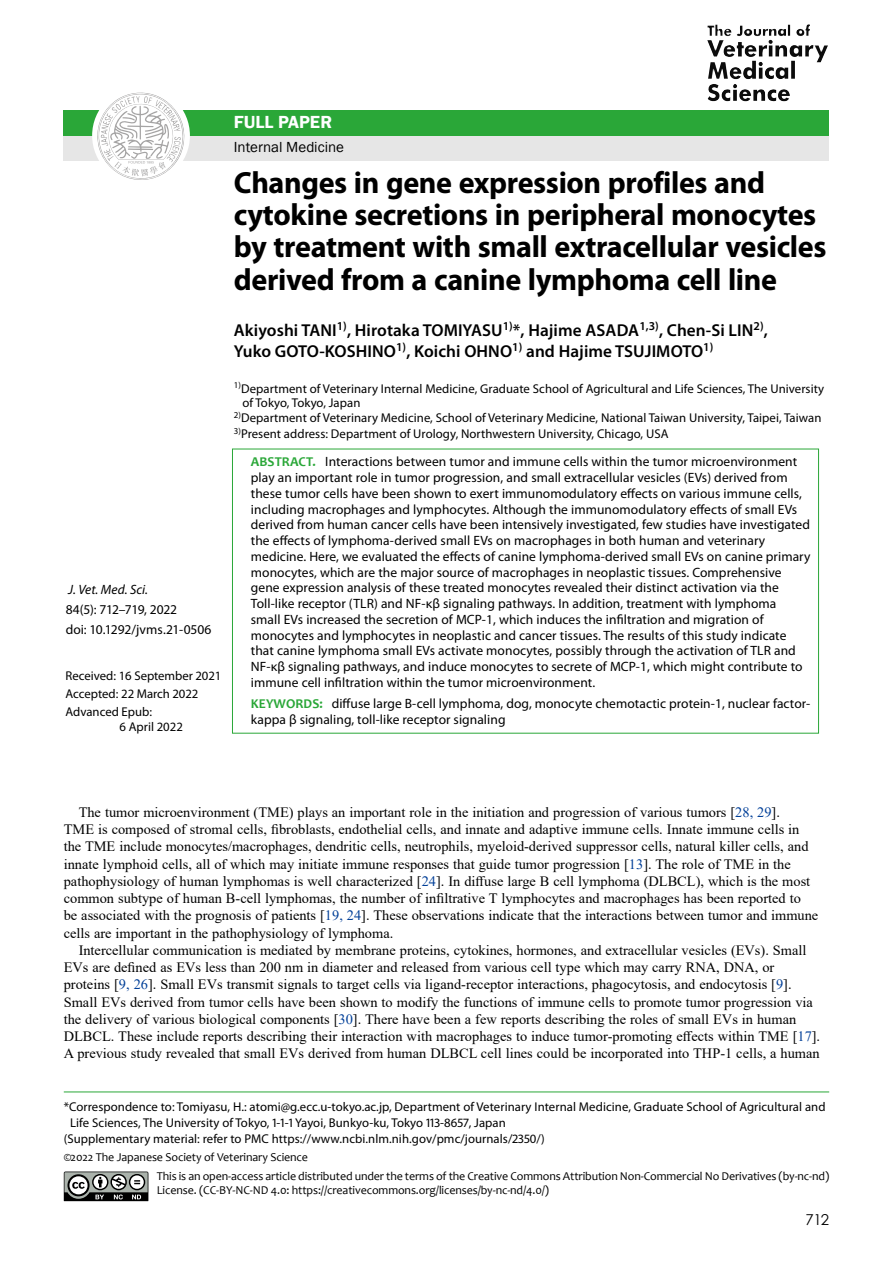
<style>
.page{position:relative;width:893px;height:1263px;background:#fff}
.page>*{position:absolute;margin:0;border:0;box-sizing:border-box;transform-origin:0 0}
.t1{font:700 30.75px/32.2px "Myriad Pro";letter-spacing:-.01em;color:#000}
.t2{font:600 18px "Franklin Gothic";color:#fff}
.t3{font:600 17.25px/21px "Myriad Pro";letter-spacing:.005em;color:#000}
.t4{font:15px "Franklin Gothic";color:#000}
.t5{font:15px "Century Gothic";color:#000}
.t6{font:14.25px/17.2px "Times New Roman";color:#000}
.t7{font:13.5px/15.8px "Myriad Pro";letter-spacing:.005em;color:#000}
.t8{font:italic 13.5px "Myriad Pro";color:#000}
.t9{font:12.75px/17.9px "Myriad Pro";letter-spacing:.005em;color:#000}
.t10{font:12px/20px "Candara";letter-spacing:-.01em;color:#000}
.s1{font-family:"Candara";font-weight:700;color:#2aa738}
.s2{color:#003f98}
</style>
<div class="page">
<hr style="left:64px;top:1091px;width:765px;height:1px;background:#2aa738">
<div style="left:64px;top:136px;width:765px;height:25px;background:#e6e6e6"></div>
<div style="left:64px;top:111px;width:765px;height:25px;background:#2aa738"></div>
<div style="left:92px;top:87px;width:98px;height:97px;background:#fff;border-radius:50%"></div>
<svg style="left:94px;top:92px;width:93px;height:88px"></svg>
<img style="left:707px;top:24px;width:106px;height:33px">
<div style="left:232px;top:449px;width:587px;height:284px;border:1px solid #2aa738"></div>
<svg style="left:64px;top:1171px;width:84px;height:30px"></svg>
<p class="t8" style="left:68px;top:581px;width:81px">J. Vet. Med. Sci.</p>
<p class="t7" style="left:66px;top:599px;width:147px;line-height:20px">84(5): 712–719, 2022<br>doi: 10.1292/jvms.21-0506</p>
<p class="t9" style="left:66px;top:666px;width:157px">Received: 16 September 2021<br>Accepted: 22 March 2022<br>Advanced Epub:</p>
<p class="t9" style="left:120px;top:718px;width:65px">6 April 2022</p>
<p class="t2" style="left:234px;top:111px;width:100px">FULL PAPER</p>
<p class="t4" style="left:234px;top:138px;width:112px">Internal Medicine</p>
<h1 class="t1" style="left:234px;top:165px;width:594px">Changes in gene expression profiles and cytokine secretions in peripheral monocytes by treatment with small extracellular vesicles derived from a canine lymphoma cell line</h1>
<p class="t3" style="left:234px;top:319px;width:535px">Akiyoshi TANI<sup>1)</sup>, Hirotaka TOMIYASU<sup>1)</sup>*, Hajime ASADA<sup>1,3)</sup>, Chen-Si LIN<sup>2)</sup>,<br>Yuko GOTO-KOSHINO<sup>1)</sup>, Koichi OHNO<sup>1)</sup> and Hajime TSUJIMOTO<sup>1)</sup></p>
<p class="t9" style="left:242px;top:381px;width:583px;line-height:14.2px;text-indent:-9px"><sup>1)</sup>Department of Veterinary Internal Medicine, Graduate School of Agricultural and Life Sciences, The University of Tokyo, Tokyo, Japan</p>
<p class="t9" style="left:234px;top:410px;width:589px;line-height:15.6px"><sup>2)</sup>Department of Veterinary Medicine, School of Veterinary Medicine, National Taiwan University, Taipei, Taiwan<br><sup>3)</sup>Present address: Department of Urology, Northwestern University, Chicago, USA</p>
<p class="t7" style="left:251px;top:454px;width:561px"><span class="s1">ABSTRACT.</span> Interactions between tumor and immune cells within the tumor microenvironment play an important role in tumor progression, and small extracellular vesicles (EVs) derived from these tumor cells have been shown to exert immunomodulatory effects on various immune cells, including macrophages and lymphocytes. Although the immunomodulatory effects of small EVs derived from human cancer cells have been intensively investigated, few studies have investigated the effects of lymphoma-derived small EVs on macrophages in both human and veterinary medicine. Here, we evaluated the effects of canine lymphoma-derived small EVs on canine primary monocytes, which are the major source of macrophages in neoplastic tissues. Comprehensive gene expression analysis of these treated monocytes revealed their distinct activation via the Toll-like receptor (TLR) and NF-κβ signaling pathways. In addition, treatment with lymphoma<br>small EVs increased the secretion of MCP-1, which induces the infiltration and migration of monocytes and lymphocytes in neoplastic and cancer tissues. The results of this study indicate that canine lymphoma small EVs activate monocytes, possibly through the activation of TLR and NF-κβ signaling pathways, and induce monocytes to secrete of MCP-1, which might contribute to immune cell infiltration within the tumor microenvironment.</p>
<p class="t7" style="left:251px;top:695px;width:561px;line-height:16.5px"><span class="s1">KEYWORDS:</span> diffuse large B-cell lymphoma, dog, monocyte chemotactic protein-1, nuclear factor&shy;kappa β signaling, toll-like receptor signaling</p>
<p class="t6" style="left:64px;top:803px;width:756px;text-indent:15px">The tumor microenvironment (TME) plays an important role in the initiation and progression of various tumors [<span class="s2">28, 29</span>].<br>TME is composed of stromal cells, fibroblasts, endothelial cells, and innate and adaptive immune cells. Innate immune cells in the TME include monocytes/macrophages, dendritic cells, neutrophils, myeloid-derived suppressor cells, natural killer cells, and innate lymphoid cells, all of which may initiate immune responses that guide tumor progression [<span class="s2">13</span>]. The role of TME in the pathophysiology of human lymphomas is well characterized [<span class="s2">24</span>]. In diffuse large B cell lymphoma (DLBCL), which is the most common subtype of human B-cell lymphomas, the number of infiltrative T lymphocytes and macrophages has been reported to<br>be associated with the prognosis of patients [<span class="s2">19, 24</span>]. These observations indicate that the interactions between tumor and immune cells are important in the pathophysiology of lymphoma.</p>
<p class="t6" style="left:64px;top:941px;width:758px;text-indent:15px">Intercellular communication is mediated by membrane proteins, cytokines, hormones, and extracellular vesicles (EVs). Small EVs are defined as EVs less than 200 nm in diameter and released from various cell type which may carry RNA, DNA, or proteins [<span class="s2">9, 26</span>]. Small EVs transmit signals to target cells via ligand-receptor interactions, phagocytosis, and endocytosis [<span class="s2">9</span>].<br>Small EVs derived from tumor cells have been shown to modify the functions of immune cells to promote tumor progression via the delivery of various biological components [<span class="s2">30</span>]. There have been a few reports describing the roles of small EVs in human DLBCL. These include reports describing their interaction with macrophages to induce tumor-promoting effects within TME [<span class="s2">17</span>].<br>A previous study revealed that small EVs derived from human DLBCL cell lines could be incorporated into THP-1 cells, a human</p>
<p class="t9" style="left:64px;top:1098px;width:763px">*Correspondence to: Tomiyasu, H.: atomi@g.ecc.u-tokyo.ac.jp, Department of Veterinary Internal Medicine, Graduate School of Agricultural and</p>
<p class="t9" style="left:70px;top:1113px;width:437px">Life Sciences, The University of Tokyo, 1-1-1 Yayoi, Bunkyo-ku, Tokyo 113-8657, Japan</p>
<p class="t9" style="left:64px;top:1129px;width:482px">(Supplementary material: refer to PMC https://www.ncbi.nlm.nih.gov/pmc/journals/2350/)</p>
<p class="t10" style="left:157px;top:1146px;width:674px;text-indent:-93px">©2022 The Japanese Society of Veterinary Science<br>This is an open-access article distributed under the terms of the Creative Commons Attribution Non-Commercial No Derivatives (by-nc-nd)</p>
<p class="t10" style="left:157px;top:1180px;width:394px">License. (CC-BY-NC-ND 4.0: https://creativecommons.org/licenses/by-nc-nd/4.0/)</p>
<p class="t5" style="left:806px;top:1209px;width:25px">712</p>
</div>
